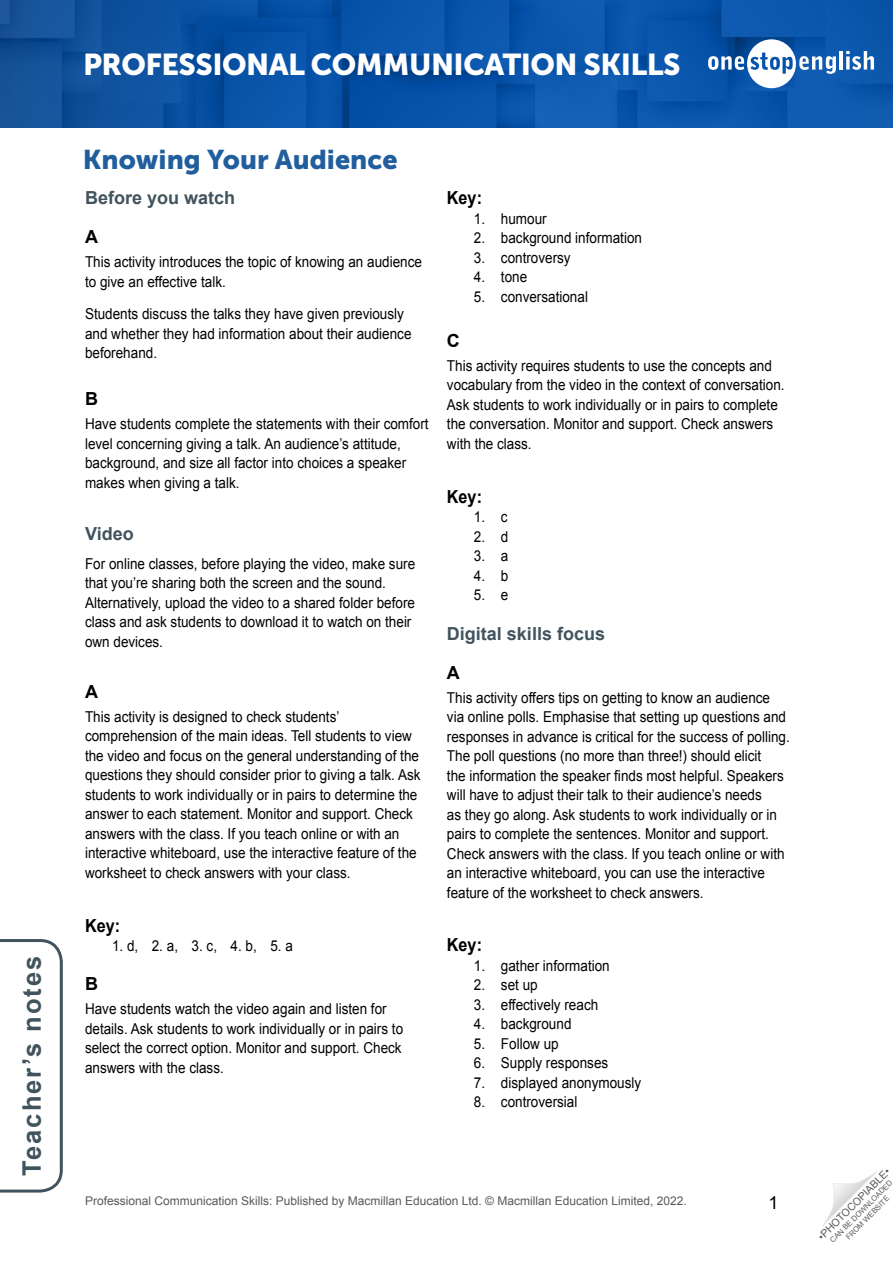
<style>
.page{position:relative;width:893px;height:1263px;background:#fff}
.page>*{position:absolute;margin:0;border:0;box-sizing:border-box;transform-origin:0 0}
.t1{font:30px "Museo Sans 900";letter-spacing:-.015em;color:#fff}
.Article_Subtitle{font:27px "Museo Sans 900";color:#215e9e}
.t2{font:700 25.5px "Arial";letter-spacing:.08em;color:#41535d}
.TN__Title{font:700 18px "Arial";color:#41535d}
.TN__Key_title{font:700 18px "Arial";color:#000;scale:.9 1}
.WS__Body_-_rubric{font:700 18px "Arial";color:#000}
.t3{font:18px "Arial";color:#000}
.TN__Body_text{font:15px/19.5px "Arial";color:#000;scale:.9 1}
.TN__Key_body_-_one_c{font:15px "Arial";color:#000;scale:.9 1}
.t4{font:12px "Arial";color:#58595b}
.t5{font:10.5px "Arial";color:#58595b}
.t6{font:7.5px/9px "Arial";color:#58595b;text-align:center}
</style>
<div class="page">
<svg style="left:822px;top:1171px;width:55px;height:55px"></svg>
<img style="left:0;top:0;width:893px;height:128px">
<svg style="left:708px;top:39px;width:128px;height:49px"></svg>
<hr style="left:839px;top:51px;width:4px;height:19px;background:#fff">
<svg style="left:846px;top:51px;width:28px;height:19px"></svg>
<svg style="left:0;top:939px;width:63px;height:254px"></svg>
<h3 class="t2" style="left:15px;top:1176px;width:222px;rotate:-90deg">Teacher’s notes</h3>
<h1 class="t1" style="left:83px;top:47px;width:599px">PROFESSIONAL COMMUNICATION SKILLS</h1>
<p class="Article_Subtitle" style="left:83px;top:144px;width:316px">Knowing Your Audience</p>
<p class="TN__Title" style="left:85px;top:186px;width:152px">Before you watch</p>
<p class="WS__Body_-_rubric" style="left:85px;top:225px;width:14px">A</p>
<p class="TN__Body_text" style="left:85px;top:253px;width:376px">This activity introduces the topic of knowing an audience to give an effective talk.</p>
<p class="TN__Body_text" style="left:85px;top:304px;width:364px">Students discuss the talks they have given previously and whether they had information about their audience beforehand.</p>
<p class="WS__Body_-_rubric" style="left:85px;top:387px;width:14px">B</p>
<p class="TN__Body_text" style="left:85px;top:414px;width:383px">Have students complete the statements with their comfort level concerning giving a talk. An audience’s attitude, background, and size all factor into choices a speaker makes when giving a talk.</p>
<p class="TN__Title" style="left:85px;top:522px;width:50px">Video</p>
<p class="TN__Body_text" style="left:85px;top:554px;width:368px">For online classes, before playing the video, make sure that you’re sharing both the screen and the sound.<br>Alternatively, upload the video to a shared folder before class and ask students to download it to watch on their own devices.</p>
<p class="WS__Body_-_rubric" style="left:85px;top:679px;width:14px">A</p>
<p class="TN__Body_text" style="left:85px;top:707px;width:374px">This activity is designed to check students’ comprehension of the main ideas. Tell students to view the video and focus on the general understanding of the questions they should consider prior to giving a talk. Ask students to work individually or in pairs to determine the answer to each statement. Monitor and support. Check answers with the class. If you teach online or with an interactive whiteboard, use the interactive feature of the worksheet to check answers with your class.</p>
<p class="TN__Key_title" style="left:85px;top:913px;width:41px">Key:</p>
<p class="TN__Key_body_-_one_c" style="left:112px;top:936px;width:202px">1. d, 2. a, 3. c, 4. b, 5. a</p>
<p class="WS__Body_-_rubric" style="left:85px;top:972px;width:14px">B</p>
<p class="TN__Body_text" style="left:85px;top:999px;width:355px">Have students watch the video again and listen for details. Ask students to work individually or in pairs to select the correct option. Monitor and support. Check answers with the class.</p>
<p class="TN__Key_title" style="left:447px;top:186px;width:41px">Key:</p>
<p class="TN__Body_text" style="left:474px;top:209px;width:82px">1. humour</p>
<p class="TN__Body_text" style="left:474px;top:229px;width:188px">2. background information</p>
<p class="TN__Body_text" style="left:474px;top:248px;width:109px">3. controversy</p>
<p class="TN__Body_text" style="left:474px;top:268px;width:61px">4. tone</p>
<p class="TN__Body_text" style="left:474px;top:287px;width:128px">5. conversational</p>
<p class="WS__Body_-_rubric" style="left:447px;top:328px;width:14px">C</p>
<p class="TN__Body_text" style="left:447px;top:356px;width:377px">This activity requires students to use the concepts and vocabulary from the video in the context of conversation.<br>Ask students to work individually or in pairs to complete the conversation. Monitor and support. Check answers with the class.</p>
<p class="TN__Key_title" style="left:447px;top:484px;width:41px">Key:</p>
<p class="TN__Body_text" style="left:474px;top:507px;width:39px">1. c</p>
<p class="TN__Body_text" style="left:474px;top:527px;width:40px">2. d</p>
<p class="TN__Body_text" style="left:474px;top:546px;width:40px">3. a</p>
<p class="TN__Body_text" style="left:474px;top:566px;width:40px">4. b</p>
<p class="TN__Body_text" style="left:474px;top:585px;width:40px">5. e</p>
<p class="TN__Title" style="left:447px;top:621px;width:160px">Digital skills focus</p>
<p class="WS__Body_-_rubric" style="left:447px;top:660px;width:14px">A</p>
<p class="TN__Body_text" style="left:447px;top:688px;width:382px">This activity offers tips on getting to know an audience via online polls. Emphasise that setting up questions and responses in advance is critical for the success of polling.<br>The poll questions (no more than three!) should elicit<br>the information the speaker finds most helpful. Speakers will have to adjust their talk to their audience’s needs<br>as they go along. Ask students to work individually or in pairs to complete the sentences. Monitor and support.<br>Check answers with the class. If you teach online or with an interactive whiteboard, you can use the interactive feature of the worksheet to check answers.</p>
<p class="TN__Key_title" style="left:447px;top:933px;width:41px">Key:</p>
<p class="TN__Body_text" style="left:474px;top:956px;width:152px">1. gather information</p>
<p class="TN__Body_text" style="left:474px;top:975px;width:72px">2. set up</p>
<p class="TN__Body_text" style="left:474px;top:995px;width:140px">3. effectively reach</p>
<p class="TN__Body_text" style="left:474px;top:1014px;width:110px">4. background</p>
<p class="TN__Body_text" style="left:474px;top:1034px;width:96px">5. Follow up</p>
<p class="TN__Body_text" style="left:474px;top:1053px;width:151px">6. Supply responses</p>
<p class="TN__Body_text" style="left:474px;top:1073px;width:187px">7. displayed anonymously</p>
<p class="TN__Body_text" style="left:474px;top:1092px;width:117px">8. controversial</p>
<p class="t4" style="left:85px;top:1193px;width:603px">Professional Communication Skills: Published by Macmillan Education Ltd. © Macmillan Education Limited, 2022.</p>
<p class="t3" style="left:769px;top:1191px;width:12px">1</p>
<p class="t5" style="left:815px;top:1233px;width:99px;rotate:-45deg">•PHOTOCOPIABLE•</p>
<p class="t6" style="left:828px;top:1238px;width:86px;rotate:-45deg">CAN BE DOWNLOADED<br>FROM WEBSITE</p>
</div>
